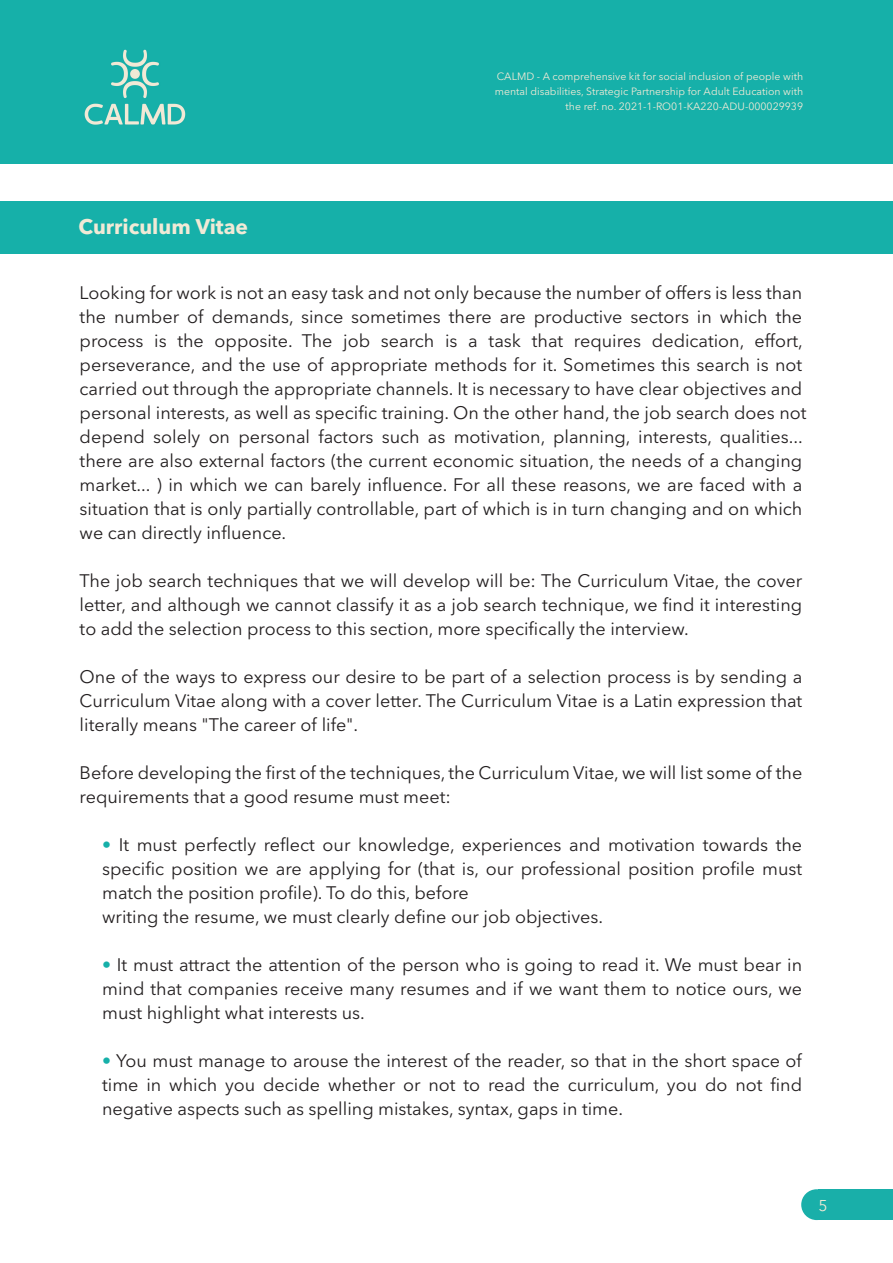
<style>
.page{position:relative;width:893px;height:1263px;background:#fff}
.page>*{position:absolute;margin:0;border:0;box-sizing:border-box;transform-origin:0 0}
.t1{font:700 21px "Avenir Next LT Pro";color:#f1ead6}
.t2{font:18px/24px "Avenir Next LT Pro";color:#231f20;text-align:justify}
.t3{font:15.6px "Avenir Next LT Pro";color:#f1ead6}
.t4{font:10.5px/15px "Avenir Next LT Pro";color:#f1ead6;text-align:right}
.s1{color:#16b0a9}
</style>
<div class="page">
<div style="left:0;top:0;width:893px;height:163px;background:#16b0a9"></div>
<div style="left:801px;top:1189px;width:31px;height:31px;background:#19afa9;border-radius:50%"></div>
<div style="left:818px;top:1189px;width:75px;height:31px;background:#19afa9"></div>
<img style="left:84px;top:49px;width:102px;height:76px">
<div style="left:0;top:201px;width:893px;height:52px;background:#16b0a9"></div>
<p class="t4" style="left:495px;top:69px;width:310px">CALMD - A comprehensive kit for social inclusion of people with mental disabilities, Strategic Partnership for Adult Education with the ref. no. 2021-1-RO01-KA220-ADU-000029939</p>
<p class="t1" style="left:78px;top:214px;width:171px">Curriculum Vitae</p>
<p class="t2" style="left:80px;top:281px;width:728px;text-align:left">Looking for work is not an easy task and not only because the number of offers is less than the number of demands, since sometimes there are productive sectors in which the process is the opposite. The job search is a task that requires dedication, effort, perseverance, and the use of appropriate methods for it. Sometimes this search is not carried out through the appropriate channels. It is necessary to have clear objectives and personal interests, as well as specific training. On the other hand, the job search does not depend solely on personal factors such as motivation, planning, interests, qualities... there are also external factors (the current economic situation, the needs of a changing market... ) in which we can barely influence. For all these reasons, we are faced with a situation that is only partially controllable, part of which is in turn changing and on which we can directly influence.</p>
<p class="t2" style="left:80px;top:569px;width:724px">The job search techniques that we will develop will be: The Curriculum Vitae, the cover letter, and although we cannot classify it as a job search technique, we find it interesting to add the selection process to this section, more specifically the interview.</p>
<p class="t2" style="left:80px;top:665px;width:724px">One of the ways to express our desire to be part of a selection process is by sending a Curriculum Vitae along with a cover letter. The Curriculum Vitae is a Latin expression that literally means "The career of life".</p>
<p class="t2" style="left:80px;top:761px;width:724px">Before developing the first of the techniques, the Curriculum Vitae, we will list some of the requirements that a good resume must meet:</p>
<p class="t2" style="left:102px;top:833px;width:702px;text-align:left"><span class="s1">•</span> It must perfectly reflect our knowledge, experiences and motivation towards the specific position we are applying for (that is, our professional position profile must match the position profile). To do this, before<br>writing the resume, we must clearly define our job objectives.</p>
<p class="t2" style="left:102px;top:953px;width:701px"><span class="s1">•</span> It must attract the attention of the person who is going to read it. We must bear in mind that companies receive many resumes and if we want them to notice ours, we must highlight what interests us.</p>
<p class="t2" style="left:102px;top:1049px;width:701px"><span class="s1">•</span> You must manage to arouse the interest of the reader, so that in the short space of time in which you decide whether or not to read the curriculum, you do not find negative aspects such as spelling mistakes, syntax, gaps in time.</p>
<p class="t3" style="left:818px;top:1196px;width:11px">5</p>
</div>
